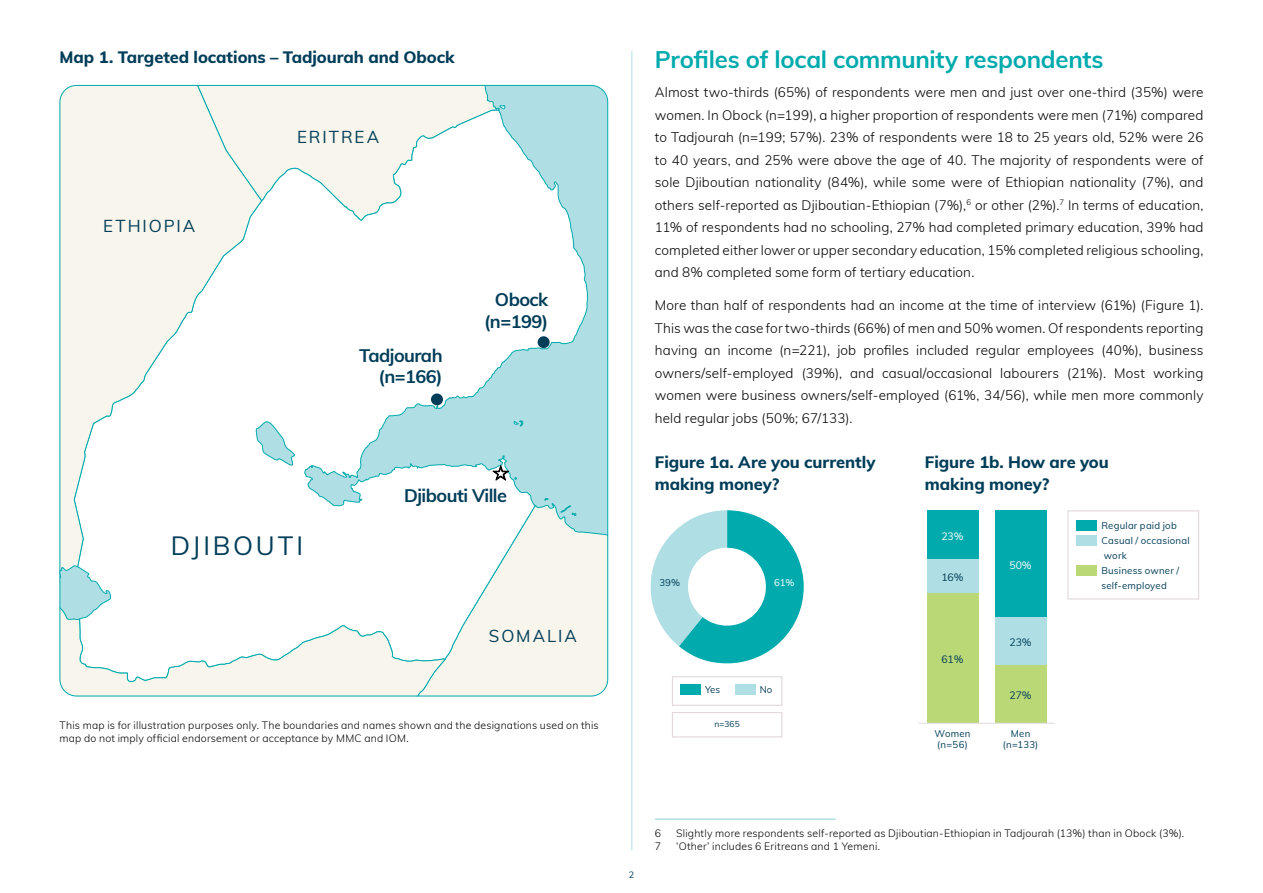
<style>
.page{position:relative;width:1263px;height:893px;background:#fff}
.page>*{position:absolute;margin:0;border:0;box-sizing:border-box;transform-origin:0 0}
.t1{font:25.95px "Muli";letter-spacing:.11em;color:#003d58}
.t2{font:700 24px "Muli";letter-spacing:-.01em;color:#00aaad}
.t3{font:700 18.15px/21.8px "Muli";letter-spacing:-.03em;color:#003d58;text-align:right}
.t4{font:16.95px "Muli";letter-spacing:.115em;color:#003d58}
.t5{font:800 16.5px "Muli";letter-spacing:-.005em;color:#003d58}
.t6{font:300 13.5px/22.5px "Muli";letter-spacing:.01em;color:#000;text-align:justify}
.t7{font:300 10.5px/13.5px "Muli";letter-spacing:.02em;color:#000}
.t8{font:10.5px "Muli";color:#003d58}
.t9{font:10.5px "Muli";color:#fff}
.t10{font:9.6px/15px "Muli";letter-spacing:.025em;color:#003d58}
.t11{font:9.6px "Muli";color:#fff}
.t12{font:9px "Muli";color:#003d58}
.t13{font:8.4px "Muli";color:#003d58}
</style>
<div class="page">
<hr style="left:631px;top:51px;width:1px;height:799px;background:#afdfe4">
<hr style="left:655px;top:818px;width:181px;height:2px;background:#afdfe4">
<div style="left:60px;top:85px;width:548px;height:611px;background:#afdfe4;border-radius:17px"></div>
<div style="left:263px;top:87px;width:236px;height:22px;background:#f8f5ec"></div>
<svg style="left:499px;top:105px;width:7px;height:4px"></svg>
<svg style="left:263px;top:109px;width:325px;height:389px"></svg>
<svg style="left:513px;top:419px;width:11px;height:8px"></svg>
<div style="left:538px;top:336px;width:12px;height:12px;background:#003d58;border-radius:50%"></div>
<div style="left:431px;top:393px;width:12px;height:12px;background:#003d58;border-radius:50%"></div>
<svg style="left:490px;top:462px;width:27px;height:21px"></svg>
<svg style="left:60px;top:498px;width:548px;height:198px;background:#f5f8f5"></svg>
<svg style="left:60px;top:85px;width:203px;height:494px;background:#f8f8f3"></svg>
<div style="left:1067px;top:510px;width:132px;height:90px;background:#fff;border:1px solid #e3dadd"></div>
<div style="left:1076px;top:520px;width:20px;height:10px;background:#00aaad"></div>
<div style="left:1076px;top:535px;width:20px;height:10px;background:#afdfe4"></div>
<div style="left:1076px;top:565px;width:20px;height:10px;background:#bbd876"></div>
<div style="left:927px;top:510px;width:51px;height:49px;background:#00aaad"></div>
<div style="left:927px;top:559px;width:51px;height:34px;background:#afdfe4"></div>
<div style="left:927px;top:593px;width:51px;height:130px;background:#bbd876"></div>
<div style="left:995px;top:510px;width:51px;height:107px;background:#00aaad"></div>
<div style="left:995px;top:617px;width:51px;height:48px;background:#afdfe4"></div>
<div style="left:995px;top:665px;width:51px;height:58px;background:#bbd876"></div>
<hr style="left:918px;top:723px;width:136px;height:1px;background:#e3dadd">
<svg style="left:650px;top:510px;width:154px;height:153px"></svg>
<div style="left:672px;top:676px;width:110px;height:30px;background:#fff;border:1px solid #e3dadd"></div>
<div style="left:680px;top:685px;width:21px;height:10px;background:#00aaad"></div>
<div style="left:735px;top:685px;width:20px;height:10px;background:#afdfe4"></div>
<div style="left:672px;top:712px;width:110px;height:25px;background:#fff;border:1px solid #e3dadd"></div>
<p class="t5" style="left:60px;top:45px;width:397px">Map 1. Targeted locations – Tadjourah and Obock</p>
<p class="t4" style="left:103px;top:213px;width:94px">ETHIOPIA</p>
<p class="t4" style="left:297px;top:124px;width:84px">ERITREA</p>
<h3 class="t3" style="left:359px;top:343px;width:85px">Tadjourah (n=166)</h3>
<h3 class="t3" style="left:484px;top:288px;width:66px">Obock (n=199)</h3>
<h3 class="t3" style="left:404px;top:483px;width:104px">Djibouti Ville</h3>
<h1 class="t1" style="left:171px;top:527px;width:134px">DJIBOUTI</h1>
<p class="t4" style="left:489px;top:623px;width:90px">SOMALIA</p>
<p class="t7" style="left:60px;top:718px;width:541px">This map is for illustration purposes only. The boundaries and names shown and the designations used on this map do not imply official endorsement or acceptance by MMC and IOM.</p>
<h2 class="t2" style="left:655px;top:42px;width:450px">Profiles of local community respondents</h2>
<p class="t6" style="left:655px;top:80px;width:550px">Almost two-thirds (65%) of respondents were men and just over one-third (35%) were women. In Obock (n=199), a higher proportion of respondents were men (71%) compared to Tadjourah (n=199; 57%). 23% of respondents were 18 to 25 years old, 52% were 26 to 40 years, and 25% were above the age of 40. The majority of respondents were of sole Djiboutian nationality (84%), while some were of Ethiopian nationality (7%), and others self-reported as Djiboutian-Ethiopian (7%),<sup>6</sup> or other (2%).<sup>7</sup> In terms of education, 11% of respondents had no schooling, 27% had completed primary education, 39% had completed either lower or upper secondary education, 15% completed religious schooling, and 8% completed some form of tertiary education.</p>
<p class="t6" style="left:655px;top:293px;width:550px">More than half of respondents had an income at the time of interview (61%) (Figure 1).<br>This was the case for two-thirds (66%) of men and 50% women. Of respondents reporting having an income (n=221), job profiles included regular employees (40%), business owners/self-employed (39%), and casual/occasional labourers (21%). Most working women were business owners/self-employed (61%, 34/56), while men more commonly held regular jobs (50%; 67/133).</p>
<p class="t5" style="left:655px;top:449px;width:222px">Figure 1a. Are you currently</p>
<p class="t5" style="left:925px;top:449px;width:185px">Figure 1b. How are you</p>
<p class="t5" style="left:655px;top:472px;width:126px">making money?</p>
<p class="t5" style="left:925px;top:472px;width:126px">making money?</p>
<p class="t10" style="left:659px;top:575px;width:22px">39%</p>
<p class="t11" style="left:774px;top:576px;width:22px">61%</p>
<p class="t10" style="left:705px;top:681px;width:17px">Yes</p>
<p class="t10" style="left:760px;top:681px;width:14px">No</p>
<p class="t13" style="left:715px;top:718px;width:27px">n=365</p>
<p class="t9" style="left:941px;top:529px;width:24px">23%</p>
<p class="t8" style="left:941px;top:570px;width:24px">16%</p>
<p class="t8" style="left:941px;top:652px;width:24px">61%</p>
<p class="t9" style="left:1009px;top:557px;width:24px">50%</p>
<p class="t8" style="left:1009px;top:635px;width:24px">23%</p>
<p class="t8" style="left:1009px;top:688px;width:24px">27%</p>
<p class="t10" style="left:934px;top:727px;width:37px;line-height:10.8px">Women (n=56)</p>
<p class="t10" style="left:1003px;top:727px;width:37px;line-height:10.8px;text-align:center">Men (n=133)</p>
<p class="t10" style="left:1101px;top:518px;width:90px">Regular paid job<br>Casual / occasional work<br>Business owner / self-employed</p>
<p class="t12" style="left:629px;top:868px;width:7px">2</p>
<p class="t7" style="left:655px;top:826px;width:8px">6</p>
<p class="t7" style="left:676px;top:826px;width:510px">Slightly more respondents self-reported as Djiboutian-Ethiopian in Tadjourah (13%) than in Obock (3%).</p>
<p class="t7" style="left:655px;top:839px;width:8px">7</p>
<p class="t7" style="left:676px;top:839px;width:205px">‘Other’ includes 6 Eritreans and 1 Yemeni.</p>
</div>
